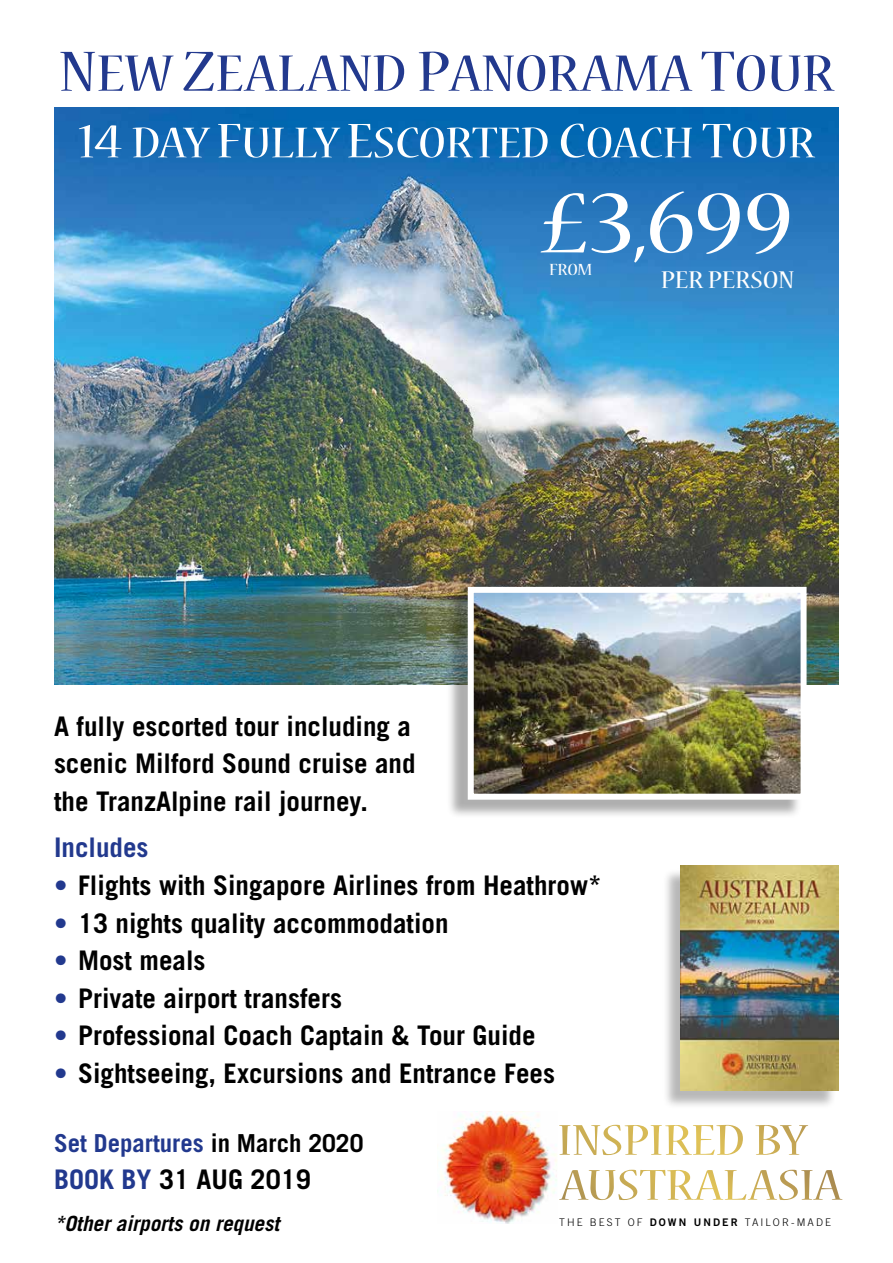
<style>
.page{position:relative;width:893px;height:1263px;background:#fff}
.page>*{position:absolute;margin:0;border:0;box-sizing:border-box;transform-origin:0 0}
.t1{font:condensed 99px "Nueva Std";color:#fff;scale:1.36 1}
.t2{font:condensed 57px "Nueva Std";color:#22398e;scale:1.36 1}
.t3{font:condensed 48px "Nueva Std";letter-spacing:-.005em;color:#fff;scale:1.36 1}
.t4{font:700 27px/37.5px "Trade Gothic";color:#000}
.t5{font:condensed 27px "Nueva Std";color:#fff;scale:1.36 1}
.t6{font:700 27px "Trade Gothic";color:#22398e}
.t7{font:700 24.75px "Trade Gothic";color:#22398e}
.t8{font:italic 700 21px "Trade Gothic";color:#000}
.t9{font:condensed 18px "Nueva Std";color:#fff;scale:1.36 1}
.t10{font:300 10.5px "Trade Gothic";letter-spacing:.2em;color:#000}
.s1{font-size:63px}
.s2{font-size:54px}
.s3{color:#22398e}
.s4{color:#000}
.s5{font-family:"Trade Gothic Bold Two";font-weight:400}
</style>
<div class="page">
<img style="left:54px;top:108px;width:785px;height:577px">
<div style="left:662px;top:868px;width:175px;height:242px;background:#000;opacity:.28"></div>
<img style="left:680px;top:865px;width:159px;height:226px">
<svg style="left:602px;top:1125px;width:178px;height:30px"></svg>
<svg style="left:618px;top:1170px;width:180px;height:30px"></svg>
<img style="left:441px;top:1112px;width:116px;height:111px">
<div style="left:446px;top:589px;width:356px;height:229px;background:#000;opacity:.32"></div>
<img style="left:475px;top:594px;width:325px;height:199px">
<div style="left:468px;top:587px;width:339px;height:213px;border:6px solid #fff"></div>
<h2 class="t2" style="left:59px;top:48px;width:571px"><span class="s1">N</span>EW <span class="s1">Z</span>EALAND <span class="s1">P</span>ANORAMA <span class="s1">T</span>OUR</h2>
<h3 class="t3" style="left:79px;top:121px;width:542px"><span class="s2">14</span> DAY <span class="s2">F</span>ULLY <span class="s2">E</span>SCORTED <span class="s2">C</span>OACH <span class="s2">T</span>OUR</h3>
<h1 class="t1" style="left:540px;top:178px;width:187px">£3,699</h1>
<p class="t9" style="left:549px;top:262px;width:34px">FROM</p>
<p class="t5" style="left:661px;top:267px;width:100px">PER PERSON</p>
<p class="t4" style="left:54px;top:707px;width:363px">A fully escorted tour including a scenic Milford Sound cruise and the TranzAlpine rail journey.</p>
<p class="t6" style="left:54px;top:831px;width:96px">Includes</p>
<p class="t4" style="left:54px;top:866px;width:549px"><span class="s3">•</span> Flights with Singapore Airlines from Heathrow*</p>
<p class="t4" style="left:54px;top:904px;width:396px"><span class="s3">•</span> 13 nights quality accommodation</p>
<p class="t4" style="left:54px;top:941px;width:153px"><span class="s3">•</span> Most meals</p>
<p class="t4" style="left:54px;top:979px;width:289px"><span class="s3">•</span> Private airport transfers</p>
<p class="t4" style="left:54px;top:1016px;width:483px"><span class="s3">•</span> Professional Coach Captain &amp; Tour Guide</p>
<p class="t4" style="left:54px;top:1054px;width:502px"><span class="s3">•</span> Sightseeing, Excursions and Entrance Fees</p>
<p class="t7" style="left:54px;top:1127px;width:311px">Set Departures <span class="s4">in March 2020</span></p>
<p class="t4" style="left:54px;top:1160px;width:258px"><span class="s3">BOOK BY</span> 31 AUG 2019</p>
<p class="t8" style="left:54px;top:1210px;width:227px">*Other airports on request</p>
<p class="t10" style="left:559px;top:1216px;width:273px">THE BEST OF <span class="s5">DOWN UNDER</span> TAILOR-MADE</p>
</div>
